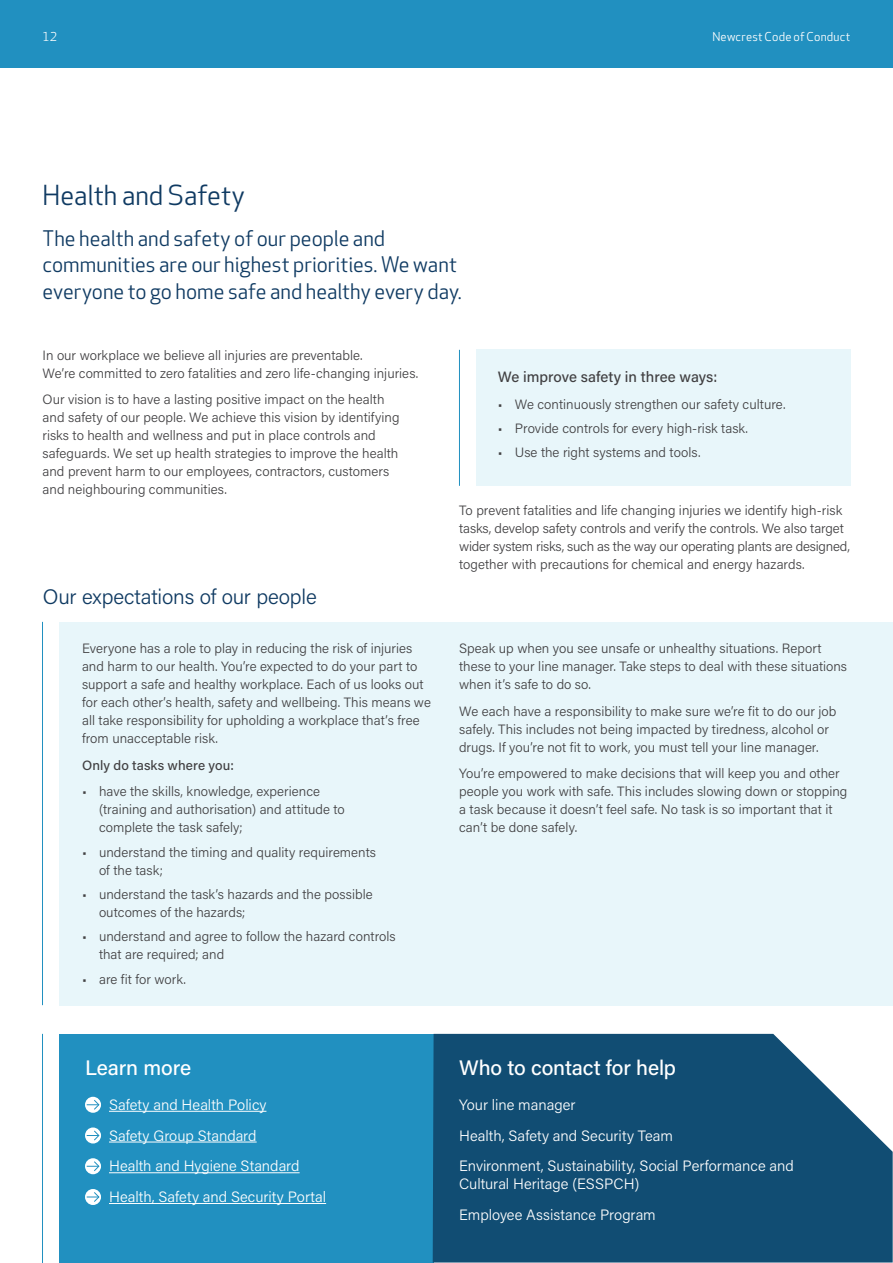
<style>
.page{position:relative;width:893px;height:1263px;background:#fff}
.page>*{position:absolute;margin:0;border:0;box-sizing:border-box;transform-origin:0 0}
.t1{font:27px "Apex New";color:#0f3a62}
.t2{font:21px/27px "Apex New";color:#0f3a62}
.t3{font:500 21px "Acumin Pro";letter-spacing:-.005em;color:#fff}
.t4{font:300 21px "Acumin Pro";letter-spacing:-.01em;color:#0f3a62}
.t5{font:300 15px/30.8px "Acumin Pro";color:#fff}
.t6{font:500 15px "Acumin Pro";color:#414042}
.t7{font:300 13.5px/18px "Acumin Pro";color:#414042}
.t8{font:500 13.5px "Acumin Pro";letter-spacing:.005em;color:#414042}
.t9{font:12px "Apex New";letter-spacing:.02em;color:#fff}
</style>
<div class="page">
<div style="left:0;top:0;width:893px;height:68px;background:#2190c0"></div>
<div style="left:476px;top:350px;width:374px;height:136px;background:#e8f6fa"></div>
<hr style="left:459px;top:350px;width:1px;height:136px;background:#2190c0">
<div style="left:60px;top:1034px;width:374px;height:229px;background:#2190c0"></div>
<svg style="left:433px;top:1034px;width:460px;height:229px;background:#21597c"></svg>
<hr style="left:109px;top:1111px;width:157px;height:1px;background:#fff">
<hr style="left:109px;top:1142px;width:148px;height:1px;background:#fff">
<hr style="left:109px;top:1172px;width:191px;height:1px;background:#fff">
<hr style="left:109px;top:1203px;width:217px;height:1px;background:#fff">
<svg style="left:85px;top:1097px;width:16px;height:16px"></svg>
<svg style="left:87px;top:1099px;width:13px;height:11px"></svg>
<svg style="left:85px;top:1128px;width:16px;height:16px"></svg>
<svg style="left:87px;top:1130px;width:13px;height:11px"></svg>
<svg style="left:85px;top:1158px;width:16px;height:16px"></svg>
<svg style="left:87px;top:1161px;width:13px;height:11px"></svg>
<svg style="left:85px;top:1189px;width:16px;height:16px"></svg>
<svg style="left:87px;top:1191px;width:13px;height:12px"></svg>
<hr style="left:42px;top:1034px;width:1px;height:229px;background:#2190c0">
<div style="left:60px;top:622px;width:833px;height:383px;background:#e8f6fa"></div>
<hr style="left:42px;top:622px;width:1px;height:383px;background:#2190c0">
<p class="t9" style="left:43px;top:32px;width:16px">12</p>
<p class="t9" style="left:712px;top:32px;width:139px">Newcrest Code of Conduct</p>
<h1 class="t1" style="left:43px;top:185px;width:204px">Health and Safety</h1>
<h2 class="t2" style="left:43px;top:227px;width:421px">The health and safety of our people and communities are our highest priorities. We want everyone to go home safe and healthy every day.</h2>
<p class="t7" style="left:43px;top:347px;width:377px">In our workplace we believe all injuries are preventable.<br>We’re committed to zero fatalities and zero life-changing injuries.</p>
<p class="t7" style="left:43px;top:391px;width:358px">Our vision is to have a lasting positive impact on the health and safety of our people. We achieve this vision by identifying risks to health and wellness and put in place controls and safeguards. We set up health strategies to improve the health and prevent harm to our employees, contractors, customers and neighbouring communities.</p>
<p class="t6" style="left:498px;top:370px;width:221px">We improve safety in three ways:</p>
<p class="t7" style="left:498px;top:396px;width:289px">• We continuously strengthen our safety culture.</p>
<p class="t7" style="left:498px;top:420px;width:252px">• Provide controls for every high-risk task.</p>
<p class="t7" style="left:498px;top:444px;width:204px">• Use the right systems and tools.</p>
<h2 class="t4" style="left:43px;top:588px;width:275px">Our expectations of our people</h2>
<p class="t7" style="left:82px;top:640px;width:350px">Everyone has a role to play in reducing the risk of injuries and harm to our health. You’re expected to do your part to support a safe and healthy workplace. Each of us looks out for each other’s health, safety and wellbeing. This means we all take responsibility for upholding a workplace that’s free from unacceptable risk.</p>
<p class="t8" style="left:82px;top:759px;width:153px">Only do tasks where you:</p>
<p class="t7" style="left:99px;top:783px;width:247px;text-indent:-17px">• have the skills, knowledge, experience (training and authorisation) and attitude to complete the task safely;</p>
<p class="t7" style="left:99px;top:844px;width:279px;text-indent:-17px">• understand the timing and quality requirements of the task;</p>
<p class="t7" style="left:99px;top:886px;width:275px;text-indent:-17px">• understand the task’s hazards and the possible outcomes of the hazards;</p>
<p class="t7" style="left:99px;top:928px;width:298px;text-indent:-17px">• understand and agree to follow the hazard controls that are required; and</p>
<p class="t7" style="left:82px;top:971px;width:105px">• are fit for work.</p>
<p class="t7" style="left:459px;top:502px;width:392px">To prevent fatalities and life changing injuries we identify high-risk tasks, develop safety controls and verify the controls. We also target wider system risks, such as the way our operating plants are designed, together with precautions for chemical and energy hazards.</p>
<p class="t7" style="left:459px;top:640px;width:389px">Speak up when you see unsafe or unhealthy situations. Report these to your line manager. Take steps to deal with these situations when it’s safe to do so.</p>
<p class="t7" style="left:459px;top:703px;width:379px">We each have a responsibility to make sure we’re fit to do our job safely. This includes not being impacted by tiredness, alcohol or drugs. If you’re not fit to work, you must tell your line manager.</p>
<p class="t7" style="left:459px;top:765px;width:390px">You’re empowered to make decisions that will keep you and other people you work with safe. This includes slowing down or stopping a task because it doesn’t feel safe. No task is so important that it can’t be done safely.</p>
<h2 class="t3" style="left:85px;top:1059px;width:108px">Learn more</h2>
<p class="t5" style="left:109px;top:1090px;width:219px">Safety and Health Policy<br>Safety Group Standard<br>Health and Hygiene Standard<br>Health, Safety and Security Portal</p>
<h2 class="t3" style="left:459px;top:1059px;width:218px">Who to contact for help</h2>
<p class="t5" style="left:459px;top:1090px;width:336px">Your line manager<br>Health, Safety and Security Team<br>Environment, Sustainability, Social Performance and</p>
<p class="t5" style="left:459px;top:1169px;width:198px">Cultural Heritage (ESSPCH)<br>Employee Assistance Program</p>
</div>
